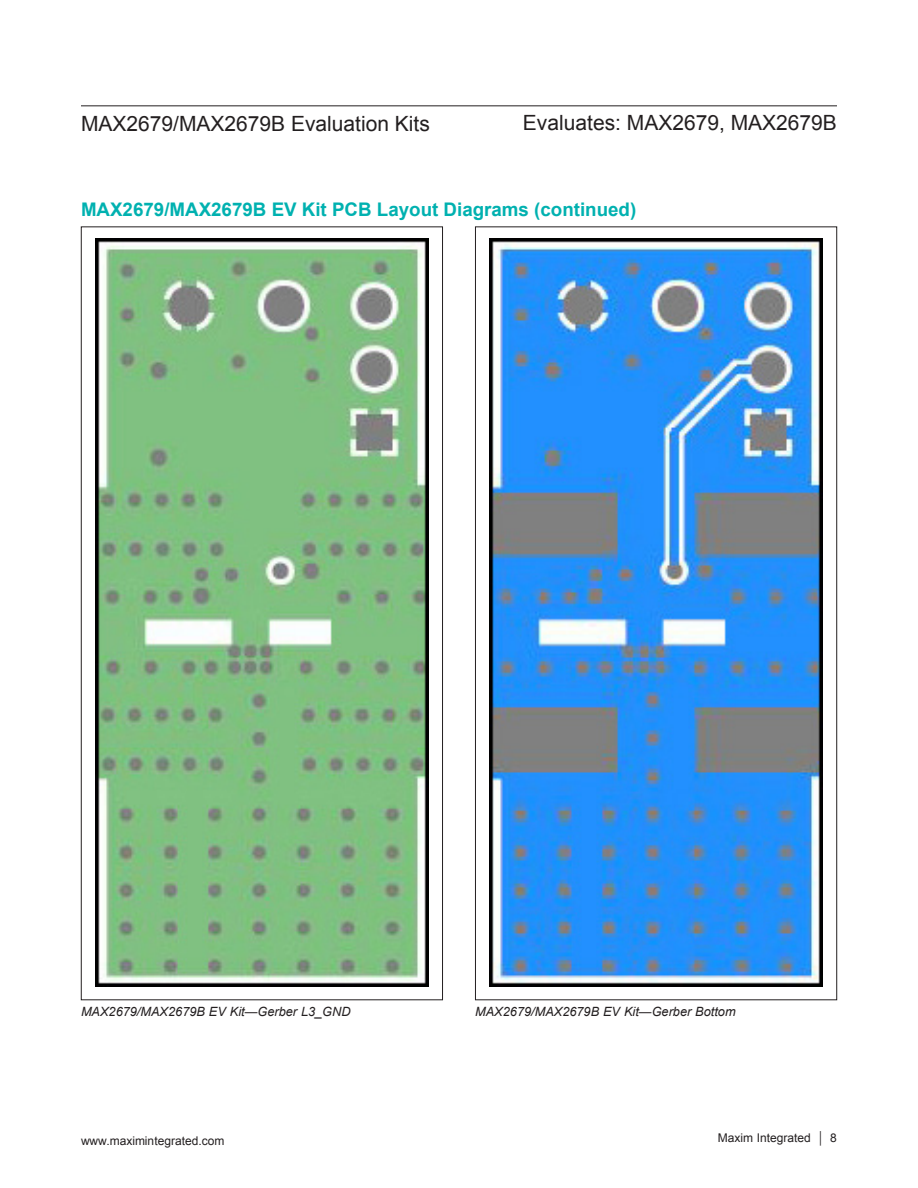
<style>
.page{position:relative;width:918px;height:1188px;background:#fff}
.page>*{position:absolute;margin:0;border:0;box-sizing:border-box;transform-origin:0 0}
.t1{font:21px "Arial";color:#231f20}
.H1_continued{font:700 18.75px "Arial";color:#00b1b0}
.Caption{font:italic 12.75px "Arial";color:#231f20}
.t2{font:12px "Arial";color:#231f20}
</style>
<div class="page">
<hr style="left:81px;top:105px;width:756px;height:1px;background:#231f20">
<img style="left:96px;top:239px;width:332px;height:748px">
<img style="left:490px;top:239px;width:332px;height:748px">
<h1 class="t1" style="left:81px;top:109px;width:350px">MAX2679/MAX2679B Evaluation Kits</h1>
<h1 class="t1" style="left:523px;top:108px;width:315px">Evaluates: MAX2679, MAX2679B</h1>
<p class="H1_continued" style="left:81px;top:197px;width:557px">MAX2679/MAX2679B EV Kit PCB Layout Diagrams (continued)</p>
<p class="Caption" style="left:81px;top:1003px;width:271px">MAX2679/MAX2679B EV Kit—Gerber L3_GND</p>
<p class="Caption" style="left:475px;top:1003px;width:262px">MAX2679/MAX2679B EV Kit—Gerber Bottom</p>
<p class="t2" style="left:81px;top:1133px;width:145px">www.maximintegrated.com</p>
<p class="t2" style="left:718px;top:1130px;width:121px">Maxim Integrated │ 8</p>
</div>
